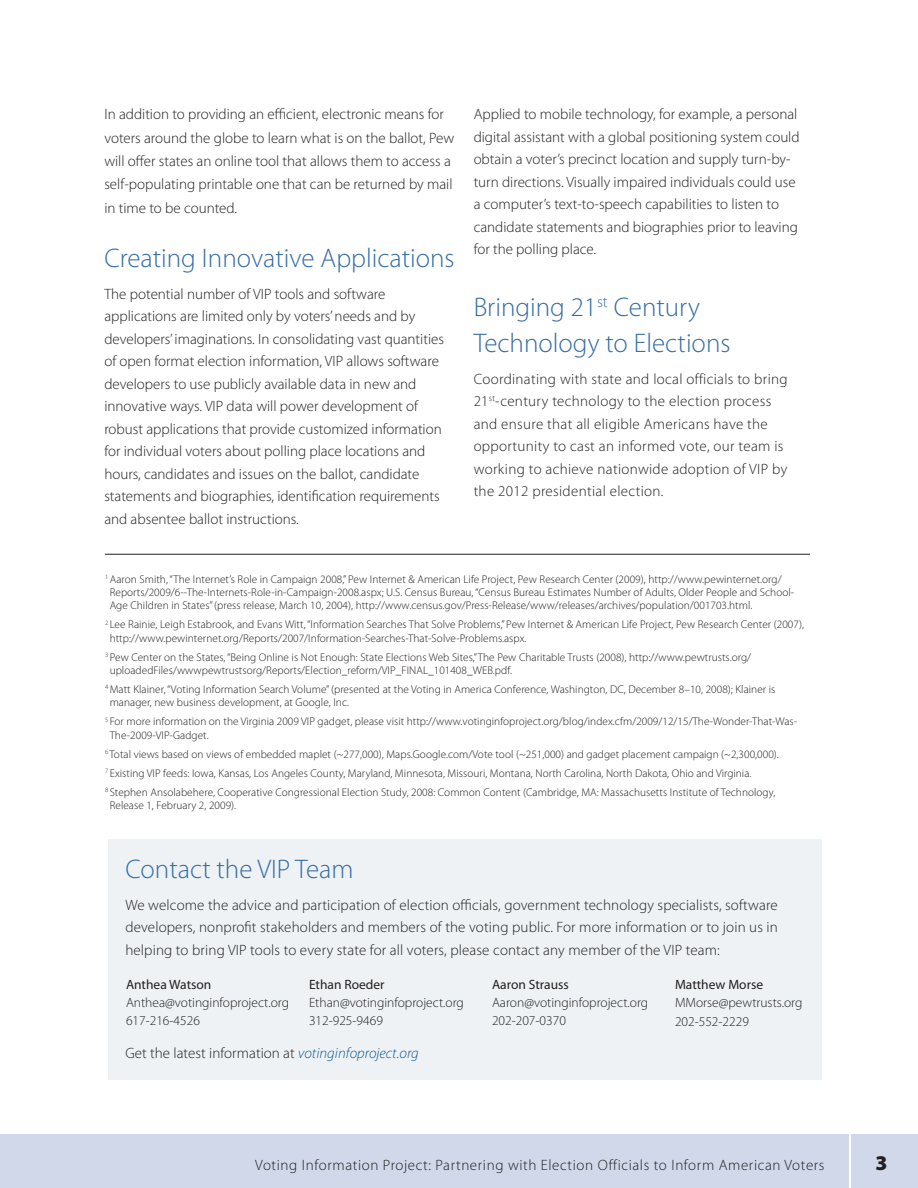
<style>
.page{position:relative;width:918px;height:1188px;background:#fff}
.page>*{position:absolute;margin:0;border:0;box-sizing:border-box;transform-origin:0 0}
.H1_BLUE{font:300 27px/36px "Myriad Pro";color:#356da5}
.t1{font:900 21px "Myriad Pro";color:#231f20}
.BODY_TXT{font:300 15px/22.5px "Myriad Pro";color:#231f20}
.BODY_TXT-2{font:300 15px/22.5px "Myriad Pro";letter-spacing:.02em;color:#231f20}
.BODY_TXT-3{font:300 15px "Myriad Pro";letter-spacing:.04em;color:#231f20}
.SIDEBAR_TEXT{font:300 13.5px/18px "Myriad Pro";color:#231f20}
.footnotes{font:300 11.25px/13.2px "Myriad Pro";letter-spacing:.005em;color:#231f20}
.s1{font-weight:400}
.s2{font-style:italic;color:#0c5896}
</style>
<div class="page">
<div style="left:0;top:1134px;width:918px;height:54px;background:#d0d8e9"></div>
<hr style="left:849px;top:1131px;width:1px;height:57px;background:#fff">
<div style="left:108px;top:839px;width:714px;height:241px;background:#eef2f4"></div>
<hr style="left:105px;top:554px;width:705px;height:1px;background:#231f20">
<p class="BODY_TXT" style="left:104px;top:103px;width:352px;line-height:23.4px">In addition to providing an efficient, electronic means for voters around the globe to learn what is on the ballot, Pew will offer states an online tool that allows them to access a self-populating printable one that can be returned by mail in time to be counted.</p>
<p class="H1_BLUE" style="left:104px;top:240px;width:352px">Creating Innovative Applications</p>
<p class="BODY_TXT" style="left:104px;top:283px;width:341px">The potential number of VIP tools and software applications are limited only by voters’ needs and by developers’ imaginations. In consolidating vast quantities of open format election information, VIP allows software developers to use publicly available data in new and innovative ways. VIP data will power development of robust applications that provide customized information for individual voters about polling place locations and hours, candidates and issues on the ballot, candidate statements and biographies, identification requirements and absentee ballot instructions.</p>
<p class="BODY_TXT" style="left:474px;top:103px;width:327px">Applied to mobile technology, for example, a personal digital assistant with a global positioning system could obtain a voter’s precinct location and supply turn-by&shy;turn directions. Visually impaired individuals could use a computer’s text-to-speech capabilities to listen to candidate statements and biographies prior to leaving for the polling place.</p>
<p class="H1_BLUE" style="left:474px;top:289px;width:258px">Bringing 21<sup>st</sup> Century<br>Technology to Elections</p>
<p class="BODY_TXT-2" style="left:474px;top:368px;width:316px">Coordinating with state and local officials to bring 21<sup>st</sup>-century technology to the election process and ensure that all eligible Americans have the opportunity to cast an informed vote, our team is working to achieve nationwide adoption of VIP by the 2012 presidential election.</p>
<p class="footnotes" style="left:110px;top:573px;width:686px;text-indent:-5px"><sup>1</sup> Aaron Smith, “The Internet’s Role in Campaign 2008,” Pew Internet &amp; American Life Project, Pew Research Center (2009), http://www.pewinternet.org/<br>Reports/2009/6--The-Internets-Role-in-Campaign-2008.aspx; U.S. Census Bureau, “Census Bureau Estimates Number of Adults, Older People and School-<br>Age Children in States” (press release, March 10, 2004), http://www.census.gov/Press-Release/www/releases/archives/population/001703.html.</p>
<p class="footnotes" style="left:110px;top:618px;width:696px;text-indent:-5px"><sup>2</sup> Lee Rainie, Leigh Estabrook, and Evans Witt, “Information Searches That Solve Problems,” Pew Internet &amp; American Life Project, Pew Research Center (2007), http://www.pewinternet.org/Reports/2007/Information-Searches-That-Solve-Problems.aspx.</p>
<p class="footnotes" style="left:110px;top:651px;width:643px;text-indent:-5px"><sup>3</sup> Pew Center on the States, “Being Online is Not Enough: State Elections Web Sites,” The Pew Charitable Trusts (2008), http://www.pewtrusts.org/ uploadedFiles/wwwpewtrustsorg/Reports/Election_reform/VIP_FINAL_101408_WEB.pdf.</p>
<p class="footnotes" style="left:110px;top:683px;width:667px;text-indent:-5px"><sup>4</sup> Matt Klainer, “Voting Information Search Volume” (presented at the Voting in America Conference, Washington, DC, December 8–10, 2008); Klainer is manager, new business development, at Google, Inc.</p>
<p class="footnotes" style="left:110px;top:715px;width:689px;text-indent:-5px"><sup>5</sup> For more information on the Virginia 2009 VIP gadget, please visit http://www.votinginfoproject.org/blog/index.cfm/2009/12/15/The-Wonder-That-Was-<br>The-2009-VIP-Gadget.</p>
<p class="footnotes" style="left:105px;top:748px;width:675px"><sup>6</sup> Total views based on views of embedded maplet (~277,000), Maps.Google.com/Vote tool (~251,000) and gadget placement campaign (~2,300,000).</p>
<p class="footnotes" style="left:105px;top:767px;width:648px"><sup>7</sup> Existing VIP feeds: Iowa, Kansas, Los Angeles County, Maryland, Minnesota, Missouri, Montana, North Carolina, North Dakota, Ohio and Virginia.</p>
<p class="footnotes" style="left:110px;top:786px;width:667px;text-indent:-5px"><sup>8</sup> Stephen Ansolabehere, Cooperative Congressional Election Study, 2008: Common Content (Cambridge, MA: Massachusetts Institute of Technology,<br>Release 1, February 2, 2009).</p>
<p class="H1_BLUE" style="left:125px;top:851px;width:230px">Contact the VIP Team</p>
<p class="BODY_TXT" style="left:125px;top:894px;width:654px;text-align:justify">We welcome the advice and participation of election officials, government technology specialists, software developers, nonprofit stakeholders and members of the voting public. For more information or to join us in helping to bring VIP tools to every state for all voters, please contact any member of the VIP team:</p>
<p class="SIDEBAR_TEXT" style="left:126px;top:976px;width:165px"><span class="s1">Anthea Watson<br></span>Anthea@votinginfoproject.org<br>617-216-4526</p>
<p class="SIDEBAR_TEXT" style="left:309px;top:976px;width:156px"><span class="s1">Ethan Roeder<br></span>Ethan@votinginfoproject.org<br>312-925-9469</p>
<p class="SIDEBAR_TEXT" style="left:492px;top:976px;width:158px"><span class="s1">Aaron Strauss<br></span>Aaron@votinginfoproject.org<br>202-207-0370</p>
<p class="SIDEBAR_TEXT" style="left:675px;top:976px;width:129px"><span class="s1">Matthew Morse<br></span>MMorse@pewtrusts.org</p>
<p class="SIDEBAR_TEXT" style="left:675px;top:1013px;width:75px">202-552-2229</p>
<p class="BODY_TXT" style="left:125px;top:1042px;width:295px">Get the latest information at <span class="s2">votinginfoproject.org</span></p>
<h3 class="BODY_TXT-3" style="left:255px;top:1157px;width:571px">Voting Information Project: Partnering with Election Officials to Inform American Voters</h3>
<h2 class="t1" style="left:876px;top:1151px;width:14px">3</h2>
</div>
